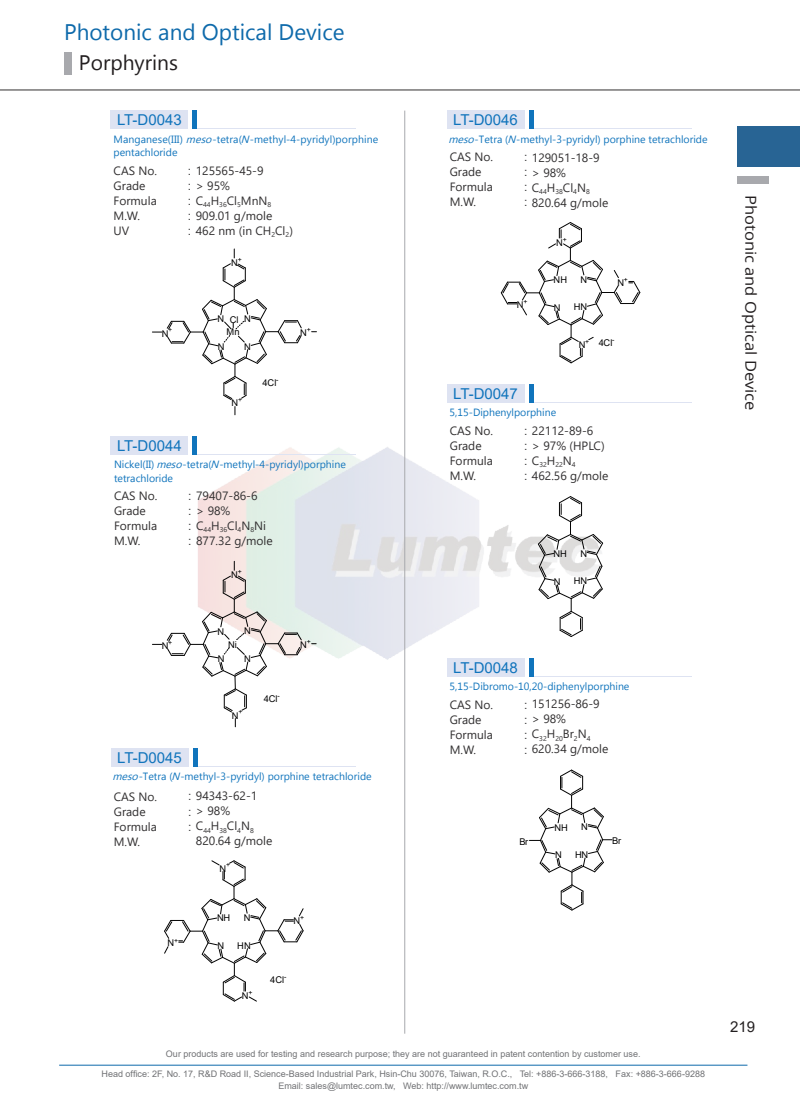
<style>
.page{position:relative;width:800px;height:1106px;background:#fff}
.page>*{position:absolute;margin:0;border:0;box-sizing:border-box;transform-origin:0 0}
.t1{font:22.5px "Microsoft New Tai Lue";color:#0e6aab}
.t2{font:21px "Microsoft New Tai Lue";color:#231f20}
.t3{font:15px "Arial";color:#1074bc}
.t4{font:15px "Open Sans";color:#231f20;scale:1.1 1}
.t5{font:15px "Arial";color:#231f20}
.t6{font:12px/15px "Segoe UI";color:#312f30}
.t7{font:12px "Arial";color:#3e3e3f}
.t8{font:10.5px/13.5px "Microsoft Tai Le";color:#1074bc}
.t9{font:9.3px "Arial";letter-spacing:-.02em;color:#030303}
.t10{font:9px/12px "Arial";color:#717275;text-align:center}
.t11{font:7.05px "Segoe UI";color:#312f30}
.t12{font:6.9px "Arial";color:#030303}
.s1{font-style:italic}
.s2{font-family:"Arial";color:#3e3e3f}
</style>
<div class="page">
<img style="left:198px;top:446px;width:339px;height:214px">
<hr style="left:59px;top:1064px;width:688px;height:1px;background:#0e6aab">
<hr style="left:404px;top:111px;width:1px;height:922px;background:#a8a9ad">
<div style="left:737px;top:126px;width:62px;height:41px;background:#286494"></div>
<hr style="left:0;top:90px;width:799px;height:1px;background:#312f30">
<div style="left:737px;top:176px;width:31px;height:7px;background:#a8a9ad"></div>
<div style="left:64px;top:52px;width:7px;height:22px;background:#a8a9ad"></div>
<div style="left:111px;top:111px;width:77px;height:18px;background:#dee3f2"></div>
<div style="left:447px;top:111px;width:77px;height:18px;background:#dee3f2"></div>
<div style="left:447px;top:384px;width:77px;height:19px;background:#dee3f2"></div>
<div style="left:447px;top:658px;width:77px;height:18px;background:#dee3f2"></div>
<div style="left:111px;top:436px;width:77px;height:18px;background:#dee3f2"></div>
<div style="left:111px;top:748px;width:77px;height:18px;background:#dee3f2"></div>
<hr style="left:193px;top:128px;width:162px;height:1px;background:#dee3f2">
<hr style="left:529px;top:128px;width:162px;height:1px;background:#dee3f2">
<hr style="left:529px;top:402px;width:162px;height:1px;background:#dee3f2">
<hr style="left:529px;top:676px;width:162px;height:1px;background:#dee3f2">
<hr style="left:193px;top:454px;width:162px;height:1px;background:#dee3f2">
<hr style="left:194px;top:766px;width:161px;height:1px;background:#dee3f2">
<hr style="left:193px;top:111px;width:4px;height:18px;background:#1074bc">
<div style="left:528px;top:111px;width:5px;height:18px;background:#1074bc"></div>
<div style="left:528px;top:384px;width:5px;height:19px;background:#1074bc"></div>
<div style="left:528px;top:658px;width:5px;height:18px;background:#1074bc"></div>
<hr style="left:193px;top:436px;width:4px;height:18px;background:#1074bc">
<hr style="left:193px;top:748px;width:4px;height:18px;background:#1074bc">
<svg style="left:152px;top:249px;width:150px;height:151px"></svg>
<svg style="left:152px;top:561px;width:150px;height:165px"></svg>
<svg style="left:164px;top:860px;width:140px;height:141px"></svg>
<svg style="left:500px;top:222px;width:140px;height:141px"></svg>
<svg style="left:537px;top:496px;width:66px;height:141px"></svg>
<svg style="left:529px;top:769px;width:83px;height:142px"></svg>
<h1 class="t1" style="left:64px;top:19px;width:282px">Photonic and Optical Device</h1>
<h2 class="t2" style="left:79px;top:50px;width:100px">Porphyrins</h2>
<p class="t3" style="left:117px;top:110px;width:66px">LT-D0043</p>
<p class="t3" style="left:453px;top:110px;width:66px">LT-D0046</p>
<p class="t8" style="left:114px;top:133px;width:266px">Manganese(III) <span class="s1">meso</span>-tetra(<span class="s1">N</span>-methyl-4-pyridyl)porphine pentachloride</p>
<p class="t6" style="left:114px;top:162px;width:45px">CAS No.<br>Grade<br>Formula<br>M.W.<br>UV</p>
<p class="t6" style="left:188px;top:162px;width:107px"><span class="s2">:</span> 125565-45-9<br><span class="s2">:</span> &gt; 95%<br><span class="s2">:</span> C<sub>44</sub>H<sub>36</sub>Cl<sub>5</sub>MnN<sub>8<br></sub><span class="s2">:</span> 909.01 g/mole<br><span class="s2">:</span> 462 nm (in CH<sub>2</sub>Cl<sub>2</sub>)</p>
<p class="t9" style="left:231px;top:256px;width:12px">N<sup>+</sup></p>
<p class="t9" style="left:217px;top:313px;width:8px">N</p>
<p class="t9" style="left:244px;top:312px;width:8px">N</p>
<p class="t9" style="left:218px;top:340px;width:8px">N</p>
<p class="t9" style="left:230px;top:313px;width:10px">Cl</p>
<p class="t9" style="left:226px;top:326px;width:15px">Mn</p>
<p class="t12" style="left:307px;top:325px;width:6px">+</p>
<p class="t9" style="left:162px;top:327px;width:12px">N<sup>+</sup></p>
<p class="t9" style="left:300px;top:326px;width:8px">N</p>
<p class="t9" style="left:244px;top:340px;width:8px">N</p>
<p class="t3" style="left:117px;top:435px;width:66px">LT-D0044</p>
<p class="t9" style="left:231px;top:396px;width:12px">N<sup>+</sup></p>
<p class="t9" style="left:262px;top:376px;width:17px">4Cl<sup>-</sup></p>
<p class="t8" style="left:114px;top:458px;width:233px">Nickel(II) <span class="s1">meso</span>-tetra(<span class="s1">N</span>-methyl-4-pyridyl)porphine tetrachloride</p>
<p class="t6" style="left:114px;top:487px;width:45px">CAS No.<br>Grade<br>Formula<br>M.W.</p>
<p class="t6" style="left:188px;top:487px;width:86px"><span class="s2">:</span> 79407-86-6<br><span class="s2">:</span> &gt; 98%<br><span class="s2">:</span> C<sub>44</sub>H<sub>36</sub>Cl<sub>4</sub>N<sub>8</sub>Ni<br><span class="s2">:</span> 877.32 g/mole</p>
<p class="t9" style="left:231px;top:568px;width:12px">N<sup>+</sup></p>
<p class="t9" style="left:217px;top:625px;width:8px">N</p>
<p class="t9" style="left:244px;top:624px;width:8px">N</p>
<p class="t9" style="left:218px;top:652px;width:8px">N</p>
<p class="t9" style="left:162px;top:639px;width:12px">N<sup>+</sup></p>
<p class="t9" style="left:300px;top:638px;width:12px">N<sup>+</sup></p>
<p class="t9" style="left:228px;top:638px;width:10px">Ni</p>
<p class="t9" style="left:244px;top:652px;width:8px">N</p>
<p class="t3" style="left:117px;top:747px;width:66px">LT-D0045</p>
<p class="t9" style="left:232px;top:709px;width:12px">N<sup>+</sup></p>
<p class="t9" style="left:263px;top:692px;width:18px">4Cl<sup>-</sup></p>
<p class="t8" style="left:112px;top:770px;width:260px"><span class="s1">meso</span>-Tetra (<span class="s1">N</span>-methyl-3-pyridyl) porphine tetrachloride</p>
<p class="t6" style="left:114px;top:787px;width:45px">CAS No.<br>Grade<br>Formula<br>M.W.</p>
<p class="t6" style="left:188px;top:787px;width:71px"><span class="s2">:</span> 94343-62-1 <span class="s2">:</span> &gt; 98%</p>
<p class="t7" style="left:188px;top:818px;width:5px">:</p>
<p class="t11" style="left:196px;top:823px;width:59px"><sup>C</sup>44<sup>H</sup>38<sup>Cl</sup>4<sup>N</sup>8</p>
<p class="t6" style="left:196px;top:832px;width:78px">820.64 g/mole</p>
<p class="t9" style="left:167px;top:936px;width:12px">N<sup>+</sup></p>
<p class="t9" style="left:219px;top:861px;width:12px">N<sup>+</sup></p>
<p class="t9" style="left:217px;top:911px;width:15px">NH</p>
<p class="t9" style="left:244px;top:911px;width:8px">N</p>
<p class="t9" style="left:217px;top:939px;width:8px">N</p>
<p class="t9" style="left:237px;top:939px;width:15px">HN</p>
<p class="t9" style="left:242px;top:989px;width:12px">N<sup>+</sup></p>
<p class="t9" style="left:293px;top:914px;width:12px">N<sup>+</sup></p>
<p class="t9" style="left:270px;top:973px;width:18px">4Cl<sup>-</sup></p>
<p class="t8" style="left:448px;top:133px;width:260px"><span class="s1">meso</span>-Tetra (<span class="s1">N</span>-methyl-3-pyridyl) porphine tetrachloride</p>
<p class="t6" style="left:449px;top:148px;width:45px">CAS No.<br>Grade<br>Formula<br>M.W.</p>
<p class="t6" style="left:524px;top:149px;width:77px"><span class="s2">:</span> 129051-18-9 <span class="s2">:</span> &gt; 98%</p>
<p class="t7" style="left:524px;top:179px;width:5px">:</p>
<p class="t6" style="left:524px;top:194px;width:86px"><span class="s2">:</span> 820.64 g/mole</p>
<p class="t11" style="left:531px;top:185px;width:59px"><sup>C</sup>44<sup>H</sup>38<sup>Cl</sup>4<sup>N</sup>8</p>
<p class="t9" style="left:516px;top:298px;width:12px">N<sup>+</sup></p>
<p class="t9" style="left:556px;top:236px;width:12px">N<sup>+</sup></p>
<p class="t9" style="left:553px;top:273px;width:15px">NH</p>
<p class="t9" style="left:580px;top:273px;width:8px">N</p>
<p class="t9" style="left:553px;top:301px;width:8px">N</p>
<p class="t9" style="left:578px;top:338px;width:12px">N<sup>+</sup></p>
<p class="t9" style="left:573px;top:301px;width:15px">HN</p>
<p class="t9" style="left:617px;top:276px;width:12px">N<sup>+</sup></p>
<p class="t9" style="left:598px;top:336px;width:17px">4Cl<sup>-</sup></p>
<p class="t3" style="left:453px;top:383px;width:66px">LT-D0047</p>
<p class="t8" style="left:449px;top:406px;width:108px">5,15-Diphenylporphine</p>
<p class="t6" style="left:449px;top:422px;width:45px">CAS No.<br>Grade<br>Formula<br>M.W.</p>
<p class="t6" style="left:524px;top:422px;width:82px"><span class="s2">:</span> 22112-89-6<br><span class="s2">:</span> &gt; 97% (HPLC)</p>
<p class="t11" style="left:532px;top:457px;width:45px"><sup>C</sup>32<sup>H</sup>22<sup>N</sup>4</p>
<p class="t7" style="left:524px;top:452px;width:5px">:</p>
<p class="t6" style="left:524px;top:467px;width:86px"><span class="s2">:</span> 462.56 g/mole</p>
<p class="t3" style="left:453px;top:657px;width:66px">LT-D0048</p>
<p class="t9" style="left:553px;top:547px;width:15px">NH</p>
<p class="t9" style="left:580px;top:547px;width:8px">N</p>
<p class="t9" style="left:553px;top:575px;width:8px">N</p>
<p class="t9" style="left:574px;top:574px;width:15px">HN</p>
<p class="t8" style="left:449px;top:680px;width:181px">5,15-Dibromo-10,20-diphenylporphine</p>
<p class="t6" style="left:449px;top:695px;width:45px">CAS No.<br>Grade<br>Formula<br>M.W.</p>
<p class="t6" style="left:524px;top:695px;width:77px"><span class="s2">:</span> 151256-86-9 <span class="s2">:</span> &gt; 98%</p>
<p class="t7" style="left:524px;top:726px;width:5px">:</p>
<p class="t6" style="left:524px;top:740px;width:86px"><span class="s2">:</span> 620.34 g/mole</p>
<p class="t11" style="left:531px;top:731px;width:60px"><sup>C</sup>32<sup>H</sup>20<sup>Br</sup>2<sup>N</sup>4</p>
<p class="t9" style="left:554px;top:821px;width:15px">NH</p>
<p class="t9" style="left:581px;top:820px;width:8px">N</p>
<p class="t9" style="left:555px;top:848px;width:8px">N</p>
<p class="t9" style="left:519px;top:835px;width:10px">Br</p>
<p class="t9" style="left:612px;top:834px;width:11px">Br</p>
<p class="t9" style="left:575px;top:848px;width:15px">HN</p>
<p class="t10" style="left:166px;top:1048px;width:476px">Our products are used for testing and research purpose; they are not guaranteed in patent contention by customer use.</p>
<p class="t10" style="left:102px;top:1068px;width:604px">Head office: 2F, No. 17, R&amp;D Road II, Science-Based Industrial Park, Hsin-Chu 30076, Taiwan, R.O.C., Tel: +886-3-666-3188, Fax: +886-3-666-9288<br>Email: sales@lumtec.com.tw, Web: http://www.lumtec.com.tw</p>
<p class="t4" style="left:761px;top:195px;width:198px;rotate:90deg">Photonic and Optical Device</p>
<p class="t5" style="left:729px;top:1016px;width:27px">219</p>
</div>
